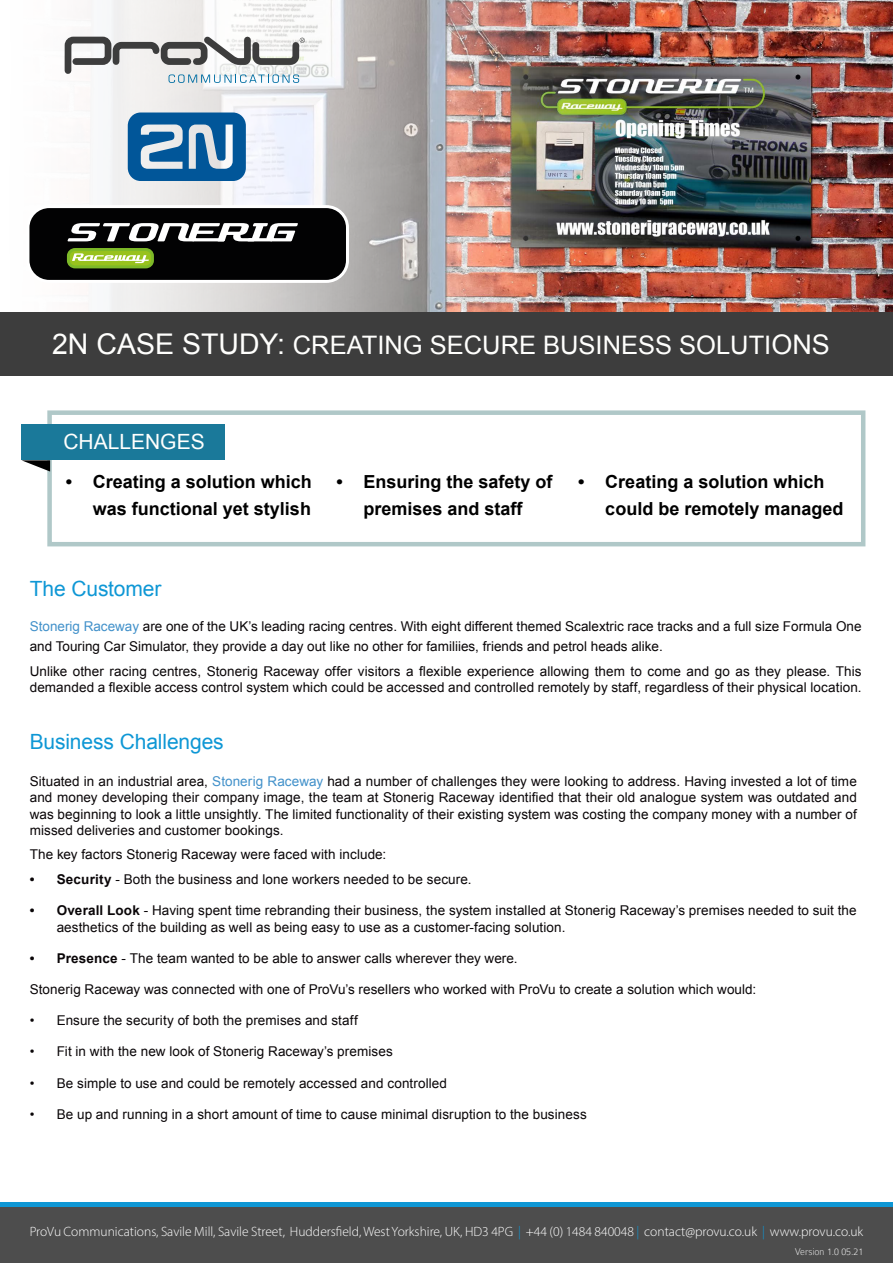
<style>
.page{position:relative;width:893px;height:1263px;background:#fff}
.page>*{position:absolute;margin:0;border:0;box-sizing:border-box;transform-origin:0 0}
.t1{font:25.5px "Arial";color:#fffffd}
.t2{font:21px "Arial";letter-spacing:-.005em;color:#0e97d5}
.t3{font:21px "Arial";color:#fffffd}
.t4{font:700 18px/27px "Arial";color:#000;text-align:right}
.t5{font:13.5px/16.2px "Arial";letter-spacing:.005em;color:#0a0608}
.t6{font:300 13.5px "Myriad Pro";color:#fff}
.t7{font:100 10.5px "Colaborate";color:#fff}
.s1{font-size:28.5px}
.s2{font-size:27px}
.s3{color:#4291ca}
.s4{font-weight:700}
.s5{color:#0e97d5}
</style>
<div class="page">
<div style="left:0;top:1207px;width:893px;height:56px;background:#4d4d4d"></div>
<hr style="left:0;top:1203px;width:893px;height:4px;background:#0e97d5">
<img style="left:64px;top:0;width:829px;height:312px">
<div style="left:47px;top:410px;width:818px;height:136px;border:4px solid #b0c8c8"></div>
<svg style="left:22px;top:460px;width:28px;height:11px"></svg>
<div style="left:22px;top:424px;width:203px;height:36px;background:#1a799a"></div>
<svg style="left:128px;top:112px;width:118px;height:69px"></svg>
<svg style="left:65px;top:37px;width:240px;height:46px"></svg>
<div style="left:0;top:312px;width:893px;height:64px;background:#3d3d3d"></div>
<div style="left:28px;top:207px;width:319px;height:74px;background:#020203;border-radius:21px"></div>
<div style="left:26px;top:205px;width:323px;height:78px;border:3px solid #fff;border-radius:21px"></div>
<svg style="left:67px;top:223px;width:231px;height:18px"></svg>
<div style="left:68px;top:249px;width:84px;height:18px;background:#98c21d;border-radius:7px"></div>
<div style="left:67px;top:248px;width:87px;height:20px;border:3px solid #7db928;border-radius:7px"></div>
<svg style="left:72px;top:253px;width:77px;height:10px"></svg>
<h1 class="t1" style="left:52px;top:328px;width:779px"><span class="s1">2N CASE STUDY:</span> CREATING SECURE BUSINESS SOLUTI<span class="s2">ONS</span></h1>
<h2 class="t3" style="left:63px;top:428px;width:143px">CHALLENGES</h2>
<h3 class="t4" style="left:66px;top:469px;width:248px">• Creating a solution which was functional yet stylish</h3>
<h3 class="t4" style="left:336px;top:469px;width:218px;text-align:center">• Ensuring the safety of premises and staff</h3>
<h3 class="t4" style="left:605px;top:469px;width:240px;text-align:left;text-indent:-27px">• Creating a solution which could be remotely managed</h3>
<h2 class="t2" style="left:30px;top:575px;width:133px">The Customer</h2>
<p class="t5" style="left:30px;top:617px;width:833px;line-height:19.8px"><span class="s3">Stonerig Raceway</span> are one of the UK’s leading racing centres. With eight different themed Scalextric race tracks and a full size Formula One and Touring Car Simulator, they provide a day out like no other for familiies, friends and petrol heads alike.</p>
<p class="t5" style="left:30px;top:663px;width:833px">Unlike other racing centres, Stonerig Raceway offer visitors a flexible experience allowing them to come and go as they please. This demanded a flexible access control system which could be accessed and controlled remotely by staff, regardless of their physical location.</p>
<h2 class="t2" style="left:30px;top:728px;width:196px">Business Challenges</h2>
<p class="t5" style="left:30px;top:773px;width:829px;text-align:justify">Situated in an industrial area, <span class="s3">Stonerig Raceway</span> had a number of challenges they were looking to address. Having invested a lot of time and money developing their company image, the team at Stonerig Raceway identified that their old analogue system was outdated and was beginning to look a little unsightly. The limited functionality of their existing system was costing the company money with a number of missed deliveries and customer bookings.</p>
<p class="t5" style="left:30px;top:847px;width:358px">The key factors Stonerig Raceway were faced with include:</p>
<p class="t5" style="left:30px;top:871px;width:443px"><span class="s4">• Security</span> - Both the business and lone workers needed to be secure.</p>
<p class="t5" style="left:57px;top:903px;width:801px;text-indent:-27px"><span class="s4">• Overall Look</span> - Having spent time rebranding their business, the system installed at Stonerig Raceway’s premises needed to suit the aesthetics of the building as well as being easy to use as a customer-facing solution.</p>
<p class="t5" style="left:30px;top:950px;width:489px"><span class="s4">• Presence</span> - The team wanted to be able to answer calls wherever they were.</p>
<p class="t5" style="left:30px;top:981px;width:728px">Stonerig Raceway was connected with one of ProVu’s resellers who worked with ProVu to create a solution which would:</p>
<p class="t5" style="left:30px;top:1012px;width:330px">• Ensure the security of both the premises and staff</p>
<p class="t5" style="left:30px;top:1044px;width:364px">• Fit in with the new look of Stonerig Raceway’s premises</p>
<p class="t5" style="left:30px;top:1075px;width:419px">• Be simple to use and could be remotely accessed and controlled</p>
<p class="t5" style="left:30px;top:1106px;width:558px">• Be up and running in a short amount of time to cause minimal disruption to the business</p>
<p class="t6" style="left:30px;top:1223px;width:835px">ProVu Communications, Savile Mill, Savile Street, Huddersfield, West Yorkshire, UK, HD3 4PG <span class="s5">|</span> +44 (0) 1484 840048 <span class="s5">|</span> contact@provu.co.uk <span class="s5">|</span> www.provu.co.uk</p>
<p class="t7" style="left:795px;top:1246px;width:70px">Version 1.0 05.21</p>
</div>
